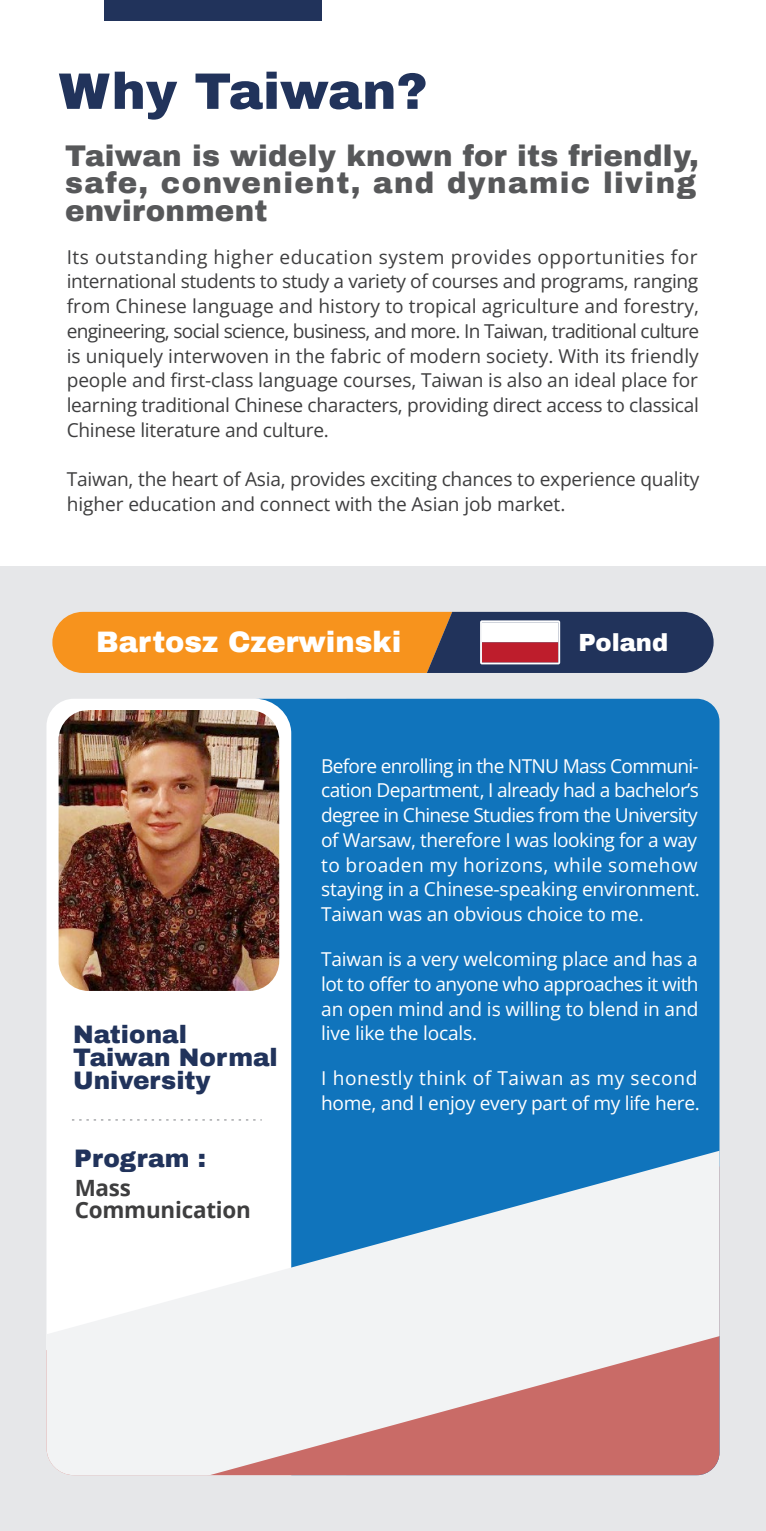
<style>
.page{position:relative;width:766px;height:1531px;background:#fff}
.page>*{position:absolute;margin:0;border:0;box-sizing:border-box;transform-origin:0 0}
.t1{font:900 51.3px "Archivo";color:#21335b}
.t2{font:900 29.25px/27.9px "Archivo";letter-spacing:.05em;color:#57585a;text-align:justify}
.t3{font:900 29.03px "Archivo";color:#fff}
.t4{font:900 24.75px/23.4px "Archivo";color:#21335b}
.t5{font:900 24.3px "Archivo";color:#fff}
.t6{font:700 22.5px/22.5px "Open Sans";letter-spacing:-.01em;color:#3e3e3f}
.t7{font:19.12px/24.8px "Open Sans";letter-spacing:-.01em;color:#3e3e3f;text-align:justify}
.t8{font:19.12px/24.8px "Open Sans";letter-spacing:-.015em;color:#fff}
.t9{font:19.12px/24.8px "Open Sans";letter-spacing:.005em;color:#fff}
</style>
<div class="page">
<div style="left:105px;top:0;width:217px;height:20px;background:#21335b"></div>
<div style="left:0;top:567px;width:765px;height:964px;background:#e6e7e9"></div>
<svg style="left:52px;top:612px;width:661px;height:61px;background:#b07640"></svg>
<div style="left:46px;top:699px;width:209px;height:412px;background:#fff"></div>
<div style="left:255px;top:699px;width:464px;height:412px;background:#1074bc"></div>
<img style="left:59px;top:710px;width:220px;height:281px">
<svg style="left:46px;top:1111px;width:673px;height:364px;fill:#f2f3f4"></svg>
<h1 class="t1" style="left:59px;top:60px;width:370px">Why Taiwan?</h1>
<h2 class="t2" style="left:65px;top:141px;width:635px">Taiwan is widely known for its friendly, safe, convenient, and dynamic living environment</h2>
<p class="t7" style="left:67px;top:244px;width:634px">Its outstanding higher education system provides opportunities for international students to study a variety of courses and programs, ranging from Chinese language and history to tropical agriculture and forestry, engineering, social science, business, and more. In Taiwan, traditional culture is uniquely interwoven in the fabric of modern society. With its friendly people and first-class language courses, Taiwan is also an ideal place for learning traditional Chinese characters, providing direct access to classical Chinese literature and culture.</p>
<p class="t7" style="left:67px;top:467px;width:633px">Taiwan, the heart of Asia, provides exciting chances to experience quality higher education and connect with the Asian job market.</p>
<h3 class="t3" style="left:96px;top:624px;width:307px">Bartosz Czerwinski</h3>
<p class="t5" style="left:578px;top:627px;width:91px">Poland</p>
<p class="t4" style="left:73px;top:1022px;width:206px">National<br>Taiwan Normal<br>University</p>
<p class="t4" style="left:74px;top:1147px;width:133px">Program :</p>
<p class="t6" style="left:75px;top:1176px;width:178px">Mass<br>Communication</p>
<p class="t8" style="left:321px;top:753px;width:380px">Before enrolling in the NTNU Mass Communi&shy;cation Department, I already had a bachelor’s degree in Chinese Studies from the University of Warsaw, therefore I was looking for a way to broaden my horizons, while somehow staying in a Chinese-speaking environment.<br>Taiwan was an obvious choice to me.</p>
<p class="t8" style="left:321px;top:946px;width:379px;text-align:justify">Taiwan is a very welcoming place and has a lot to offer to anyone who approaches it with an open mind and is willing to blend in and live like the locals.</p>
<p class="t9" style="left:321px;top:1065px;width:380px">I honestly think of Taiwan as my second home, and I enjoy every part of my life here.</p>
</div>
